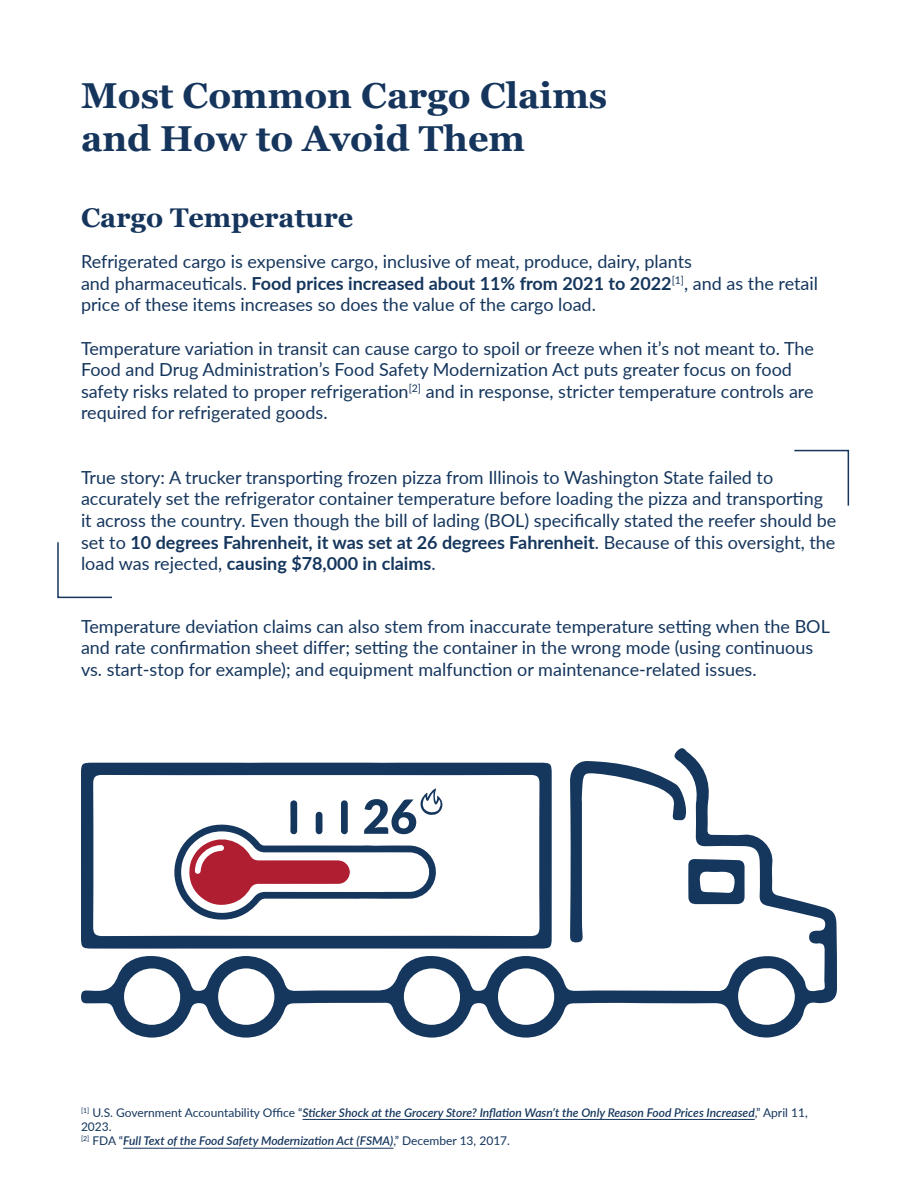
<style>
.page{position:relative;width:918px;height:1188px;background:#fff}
.page>*{position:absolute;margin:0;border:0;box-sizing:border-box;transform-origin:0 0}
.t1{font:700 36px/43.2px "Georgia";color:#15355c}
.t2{font:700 27px "Georgia";color:#15355c}
.t3{font:18px/21.6px "Lato";color:#15365d}
.t4{font:italic 600 12px/14.4px "Lato";color:#15365d}
.s1{font-weight:700}
.s2{font-weight:400;font-style:normal}
</style>
<div class="page">
<svg style="left:794px;top:449px;width:56px;height:57px"></svg>
<svg style="left:57px;top:542px;width:55px;height:57px"></svg>
<hr style="left:303px;top:1119px;width:452px;height:1px;background:#15365d">
<hr style="left:123px;top:1148px;width:270px;height:1px;background:#15365d">
<svg style="left:81px;top:748px;width:756px;height:290px"></svg>
<svg style="left:81px;top:763px;width:471px;height:186px"></svg>
<svg style="left:570px;top:761px;width:175px;height:181px"></svg>
<svg style="left:173px;top:788px;width:271px;height:133px"></svg>
<h1 class="t1" style="left:81px;top:74px;width:528px">Most Common Cargo Claims and How to Avoid Them</h1>
<h2 class="t2" style="left:81px;top:200px;width:274px">Cargo Temperature</h2>
<p class="t3" style="left:81px;top:250px;width:739px">Refrigerated cargo is expensive cargo, inclusive of meat, produce, dairy, plants<br>and pharmaceuticals. <span class="s1">Food prices increased about 11% from 2021 to 2022</span><sup>[1]</sup>, and as the retail price of these items increases so does the value of the cargo load.</p>
<p class="t3" style="left:81px;top:337px;width:735px">Temperature variation in transit can cause cargo to spoil or freeze when it’s not meant to. The Food and Drug Administration’s Food Safety Modernization Act puts greater focus on food safety risks related to proper refrigeration<sup>[2]</sup> and in response, stricter temperature controls are required for refrigerated goods.</p>
<p class="t3" style="left:81px;top:466px;width:757px">True story: A trucker transporting frozen pizza from Illinois to Washington State failed to accurately set the refrigerator container temperature before loading the pizza and transporting it across the country. Even though the bill of lading (BOL) specifically stated the reefer should be set to <span class="s1">10 degrees Fahrenheit, it was set at 26 degrees Fahrenheit</span>. Because of this oversight, the load was rejected, <span class="s1">causing $78,000 in claims</span>.</p>
<p class="t3" style="left:81px;top:615px;width:750px">Temperature deviation claims can also stem from inaccurate temperature setting when the BOL and rate confirmation sheet differ; setting the container in the wrong mode (using continuous vs. start-stop for example); and equipment malfunction or maintenance-related issues.</p>
<p class="t4" style="left:81px;top:1105px;width:728px"><sup>[1]</sup> <span class="s2">U.S. Government Accountability Office “</span>Sticker Shock at the Grocery Store? Inflation Wasn’t the Only Reason Food Prices Increased<span class="s2">,” April 11,<br>2023.<br></span><sup>[2]</sup> <span class="s2">FDA “</span>Full Text of the Food Safety Modernization Act (FSMA)<span class="s2">,” December 13, 2017.</span></p>
</div>
